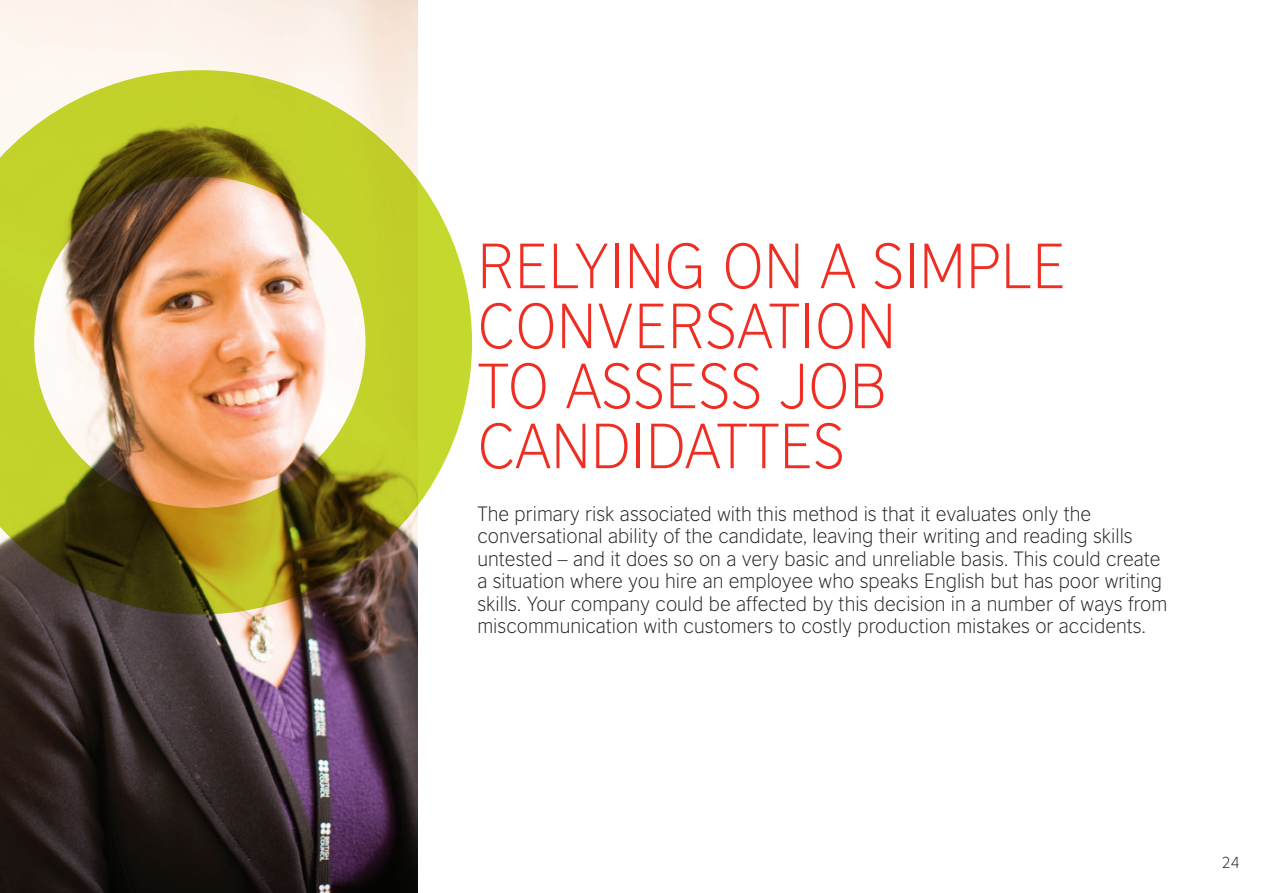
<style>
.page{position:relative;width:1263px;height:893px;background:#fff}
.page>*{position:absolute;margin:0;border:0;box-sizing:border-box;transform-origin:0 0}
.t1{font:300 60px/60px "British Council Sans";color:#ee2e22}
.t2{font:300 19.5px/22.5px "British Council Sans";color:#231f20}
.t3{font:300 15px "British Council Sans";color:#231f20}
</style>
<div class="page">
<img style="left:0;top:0;width:417px;height:893px">
<img style="left:0;top:70px;width:472px;height:544px">
<h1 class="t1" style="left:477px;top:235px;width:590px">RELYING ON A SIMPLE<br>CONVERSATION<br>TO ASSESS JOB<br>CANDIDATTES</h1>
<p class="t2" style="left:477px;top:502px;width:691px">The primary risk associated with this method is that it evaluates only the conversational ability of the candidate, leaving their writing and reading skills untested – and it does so on a very basic and unreliable basis. This could create a situation where you hire an employee who speaks English but has poor writing skills. Your company could be affected by this decision in a number of ways from miscommunication with customers to costly production mistakes or accidents.</p>
<p class="t3" style="left:1222px;top:854px;width:19px">24</p>
</div>
